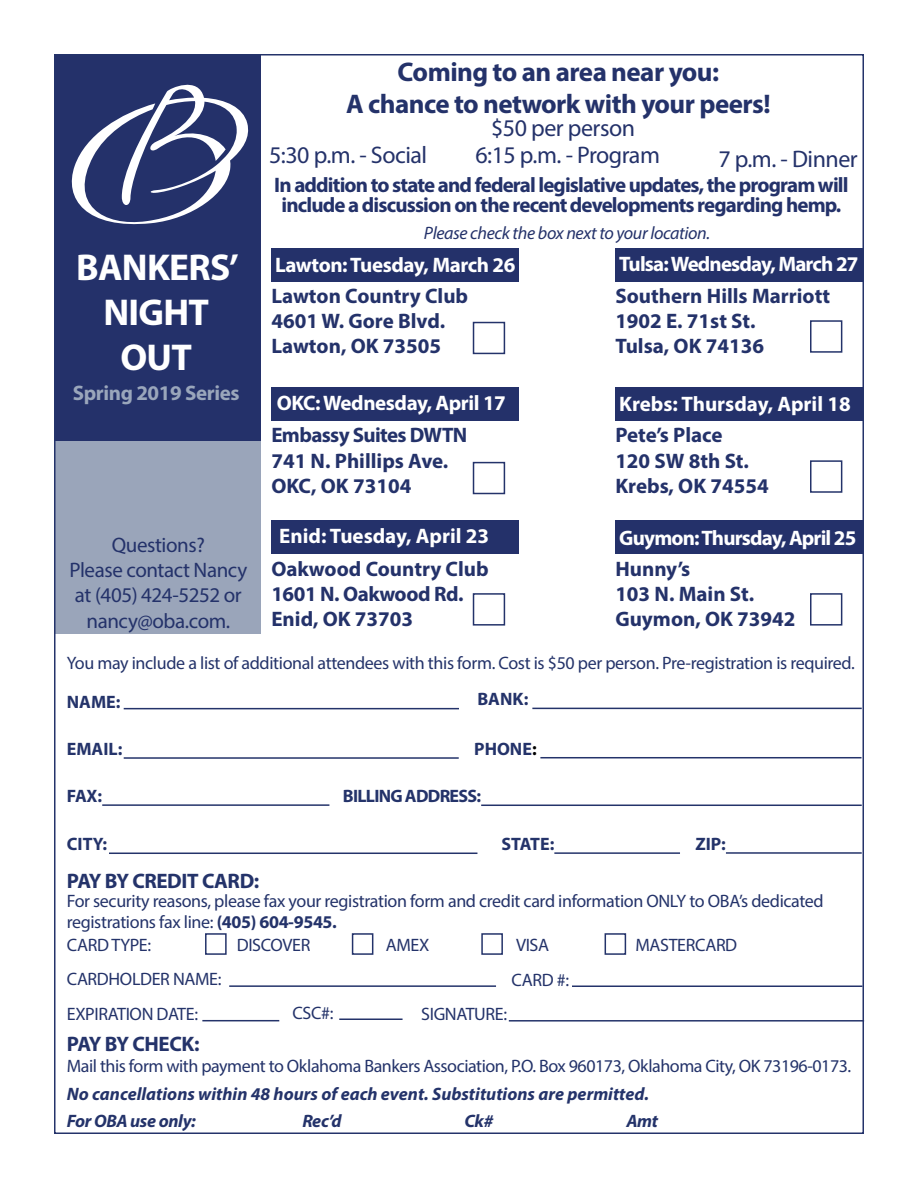
<style>
.page{position:relative;width:918px;height:1188px;background:#fff}
.page>*{position:absolute;margin:0;border:0;box-sizing:border-box;transform-origin:0 0}
.t1{font:700 37.5px/45px "Myriad Pro";letter-spacing:-.02em;color:#fff;text-align:center}
.t2{font:700 27px/32.4px "Myriad Pro";letter-spacing:-.02em;color:#24326a;text-align:center}
.t3{font:24px "Myriad Pro";letter-spacing:-.02em;color:#24326a}
.t4{font:700 21px/25.2px "Myriad Pro";letter-spacing:-.005em;color:#24326a}
.t5{font:700 21px/20.2px "Myriad Pro";letter-spacing:-.04em;color:#24326a;text-align:center}
.t6{font:21px/25.2px "Myriad Pro";letter-spacing:-.02em;color:#24326a;text-align:center}
.t7{font:700 21px "Myriad Pro";letter-spacing:-.04em;color:#fff}
.t8{font:700 21px "Myriad Pro";letter-spacing:-.02em;color:#fff}
.t9{font:700 21px "Myriad Pro";color:#fff}
.t10{font:700 21px "Myriad Pro";letter-spacing:-.02em;color:#24336a}
.t11{font:700 21px "Myriad Pro";letter-spacing:-.02em;color:#9aa6bb}
.t12{font:18px/22px "Myriad Pro";letter-spacing:-.02em;color:#24336a}
.t13{font:italic 700 18px "Myriad Pro";color:#24336a}
.t14{font:700 18px "Myriad Pro";color:#24336a}
.t15{font:italic 18px "Myriad Pro";letter-spacing:-.02em;color:#24326a}
.t16{font:700 18px "Myriad Pro";letter-spacing:-.04em;color:#24336a}
.t17{font:italic 700 18px "Myriad Pro";letter-spacing:-.02em;color:#24336a}
.s1{color:#000}
.s2{font-weight:700}
</style>
<div class="page">
<div style="left:55px;top:55px;width:206px;height:386px;background:#24316a"></div>
<div style="left:55px;top:441px;width:206px;height:193px;background:#9aa5ba"></div>
<div style="left:271px;top:248px;width:248px;height:33px;background:#24316a"></div>
<div style="left:271px;top:520px;width:248px;height:34px;background:#24316a"></div>
<div style="left:271px;top:387px;width:248px;height:33px;background:#24316a"></div>
<div style="left:615px;top:248px;width:248px;height:33px;background:#24316a"></div>
<div style="left:615px;top:387px;width:248px;height:33px;background:#24316a"></div>
<div style="left:615px;top:520px;width:248px;height:34px;background:#24316a"></div>
<hr style="left:124px;top:708px;width:335px;height:1px;background:#24336a">
<hr style="left:532px;top:708px;width:330px;height:1px;background:#24336a">
<hr style="left:124px;top:757px;width:335px;height:2px;background:#24336a">
<hr style="left:540px;top:757px;width:322px;height:1px;background:#24336a">
<hr style="left:481px;top:805px;width:381px;height:1px;background:#24336a">
<hr style="left:109px;top:853px;width:368px;height:1px;background:#24336a">
<hr style="left:726px;top:852px;width:136px;height:2px;background:#24336a">
<hr style="left:554px;top:852px;width:126px;height:2px;background:#24336a">
<hr style="left:102px;top:804px;width:227px;height:2px;background:#24336a">
<hr style="left:229px;top:985px;width:267px;height:2px;background:#24336a">
<hr style="left:572px;top:986px;width:290px;height:1px;background:#24336a">
<hr style="left:202px;top:1020px;width:77px;height:1px;background:#24336a">
<hr style="left:509px;top:1020px;width:355px;height:2px;background:#24336a">
<hr style="left:339px;top:1018px;width:64px;height:2px;background:#24336a">
<svg style="left:71px;top:85px;width:178px;height:139px"></svg>
<div style="left:473px;top:322px;width:32px;height:32px;border:2px solid #24336a"></div>
<div style="left:810px;top:320px;width:32px;height:33px;border:2px solid #24336a"></div>
<div style="left:473px;top:462px;width:32px;height:32px;border:2px solid #24336a"></div>
<div style="left:473px;top:593px;width:32px;height:33px;border:2px solid #24336a"></div>
<div style="left:810px;top:593px;width:32px;height:33px;border:2px solid #24336a"></div>
<div style="left:810px;top:460px;width:32px;height:33px;border:2px solid #24336a"></div>
<div style="left:205px;top:933px;width:22px;height:22px;border:2px solid #24336a"></div>
<div style="left:352px;top:933px;width:21px;height:22px;border:2px solid #24336a"></div>
<div style="left:481px;top:933px;width:22px;height:22px;border:2px solid #24336a"></div>
<div style="left:605px;top:933px;width:21px;height:22px;border:2px solid #24336a"></div>
<h2 class="t2" style="left:346px;top:54px;width:426px">Coming to an area near you:<br>A chance to network with your peers!</h2>
<h3 class="t3" style="left:491px;top:113px;width:145px">$50 per person</h3>
<h3 class="t3" style="left:269px;top:140px;width:160px">5:30 p.m. - Social</h3>
<h3 class="t3" style="left:475px;top:140px;width:186px">6:15 p.m. - Program</h3>
<h3 class="t3" style="left:718px;top:144px;width:141px">7 p.m. - Dinner</h3>
<p class="t5" style="left:274px;top:174px;width:576px">In addition to state and federal legislative updates, the program will include a discussion on the recent developments regarding hemp.</p>
<h1 class="t1" style="left:76px;top:244px;width:164px">BANKERS’<br>NIGHT<br>OUT</h1>
<p class="t11" style="left:73px;top:379px;width:168px">Spring 2019 Series</p>
<p class="t15" style="left:424px;top:222px;width:288px">Please check the box next to your location.</p>
<p class="t8" style="left:275px;top:251px;width:242px">Lawton: Tuesday, March 26</p>
<p class="t7" style="left:619px;top:250px;width:241px">Tulsa: Wednesday, March 27</p>
<p class="t4" style="left:271px;top:283px;width:198px">Lawton Country Club<br>4601 W. Gore Blvd.<br>Lawton, OK 73505</p>
<p class="t4" style="left:615px;top:283px;width:216px">Southern Hills Marriott<br>1902 E. 71st St.<br>Tulsa, OK 74136</p>
<p class="t8" style="left:277px;top:389px;width:231px">OKC: Wednesday, April 17</p>
<p class="t9" style="left:619px;top:390px;width:233px">Krebs: Thursday, April 18</p>
<p class="t4" style="left:271px;top:422px;width:197px">Embassy Suites DWTN<br>741 N. Phillips Ave.<br>OKC, OK 73104</p>
<p class="t4" style="left:615px;top:422px;width:155px">Pete’s Place<br>120 SW 8th St.<br>Krebs, OK 74554</p>
<p class="t9" style="left:279px;top:522px;width:211px">Enid: Tuesday, April 23</p>
<p class="t7" style="left:619px;top:524px;width:239px">Guymon: Thursday, April 25</p>
<p class="t6" style="left:69px;top:532px;width:179px">Questions?<br>Please contact Nancy at (405) 424-5252 or nancy@oba.com.</p>
<p class="t4" style="left:271px;top:556px;width:219px">Oakwood Country Club<br>1601 N. Oakwood Rd.<br>Enid, OK 73703</p>
<p class="t4" style="left:615px;top:556px;width:182px">Hunny’s<br>103 N. Main St.<br>Guymon, OK 73942</p>
<p class="t12" style="left:67px;top:651px;width:790px">You may include a list of additional attendees with this form. Cost is $50 per person. Pre-registration is required.</p>
<p class="t14" style="left:67px;top:690px;width:55px">NAME:</p>
<p class="t14" style="left:477px;top:688px;width:52px">BANK:</p>
<p class="t14" style="left:67px;top:737px;width:57px">EMAIL:</p>
<p class="t14" style="left:474px;top:737px;width:64px">PHONE<span class="s1">:</span></p>
<p class="t16" style="left:343px;top:784px;width:140px">BILLING ADDRESS:</p>
<p class="t14" style="left:67px;top:832px;width:42px">CITY:</p>
<p class="t14" style="left:502px;top:832px;width:54px">STATE:</p>
<p class="t14" style="left:695px;top:832px;width:32px">ZIP:</p>
<p class="t14" style="left:67px;top:784px;width:37px">FAX:</p>
<p class="t10" style="left:67px;top:867px;width:194px">PAY BY CREDIT CARD:</p>
<p class="t12" style="left:67px;top:889px;width:758px">For security reasons, please fax your registration form and credit card information ONLY to OBA’s dedicated registrations fax line: <span class="s2">(405) 604-9545.<br></span>CARD TYPE:</p>
<p class="t12" style="left:237px;top:933px;width:75px">DISCOVER</p>
<p class="t12" style="left:386px;top:933px;width:45px">AMEX</p>
<p class="t12" style="left:516px;top:933px;width:35px">VISA</p>
<p class="t12" style="left:636px;top:933px;width:103px">MASTERCARD</p>
<p class="t12" style="left:67px;top:968px;width:156px">CARDHOLDER NAME:</p>
<p class="t12" style="left:512px;top:968px;width:59px">CARD #:</p>
<p class="t12" style="left:67px;top:1003px;width:133px">EXPIRATION DATE:</p>
<p class="t12" style="left:292px;top:1001px;width:42px">CSC#:</p>
<p class="t12" style="left:421px;top:1003px;width:87px">SIGNATURE:</p>
<p class="t10" style="left:67px;top:1030px;width:134px">PAY BY CHECK:</p>
<p class="t12" style="left:67px;top:1054px;width:786px">Mail this form with payment to Oklahoma Bankers Association, P.O. Box 960173, Oklahoma City, OK 73196-0173.</p>
<p class="t17" style="left:67px;top:1109px;width:131px">For OBA use only:</p>
<p class="t13" style="left:302px;top:1109px;width:41px">Rec’d</p>
<p class="t13" style="left:464px;top:1109px;width:31px">Ck#</p>
<p class="t13" style="left:626px;top:1109px;width:33px">Amt</p>
<p class="t13" style="left:67px;top:1082px;width:584px">No cancellations within 48 hours of each event. Substitutions are permitted.</p>
</div>
